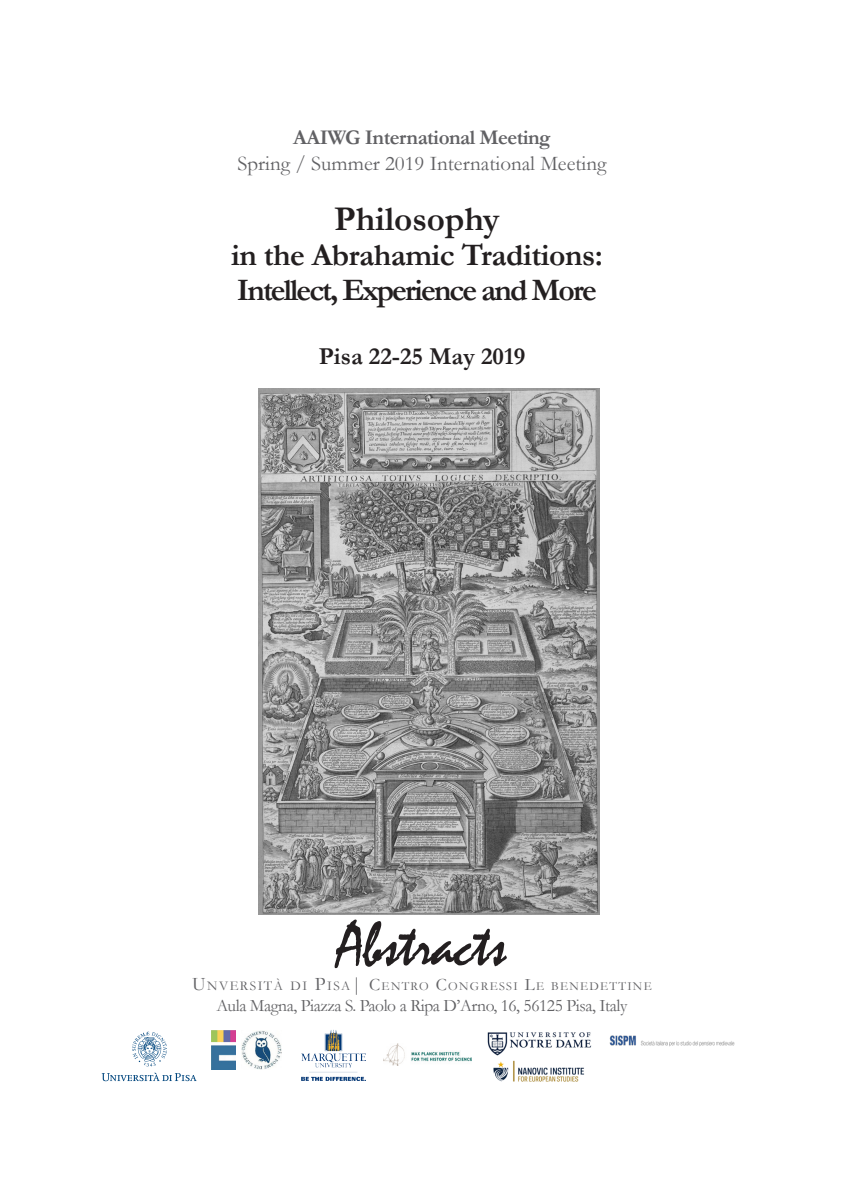
<style>
.page{position:relative;width:844px;height:1191px;background:#fff}
.page>*{position:absolute;margin:0;border:0;box-sizing:border-box;transform-origin:0 0}
.Maiuscoletto{font:63px "Mistral";letter-spacing:-.025em;color:#231f20}
.Maiuscoletto-2{font:700 35px "Garamond";color:#231f20}
.Maiuscoletto-3{font:700 31.5px/35px "Garamond";letter-spacing:-.06em;color:#231f20}
.Maiuscoletto-4{font:700 24.5px "Garamond";color:#231f20}
.Maiuscoletto-5{font:21px/25.2px "Garamond";color:#616164;text-align:center}
.Maiuscoletto-6{font:17.5px "Garamond";letter-spacing:-.025em;color:#616164}
.Maiuscoletto-7{font:12.25px "Garamond";letter-spacing:.105em;color:#616164}
.s1{font-weight:700}
.s2{font-size:19.25px}
.s3{font-size:13.47px}
.s4{font-size:17.5px}
</style>
<div class="page">
<img style="left:258px;top:389px;width:341px;height:525px">
<svg style="left:331px;top:914px;width:180px;height:1px"></svg>
<svg style="left:102px;top:1072px;width:94px;height:9px"></svg>
<svg style="left:132px;top:1031px;width:35px;height:35px"></svg>
<img style="left:301px;top:1029px;width:64px;height:51px">
<img style="left:383px;top:1043px;width:88px;height:22px">
<img style="left:487px;top:1032px;width:105px;height:24px">
<svg style="left:235px;top:1030px;width:1px;height:39px"></svg>
<img style="left:211px;top:1030px;width:24px;height:39px">
<img style="left:241px;top:1031px;width:40px;height:38px">
<img style="left:609px;top:1035px;width:126px;height:12px">
<img style="left:493px;top:1060px;width:91px;height:22px">
<p class="Maiuscoletto-5" style="left:237px;top:125px;width:370px"><span class="s1">AAIWG International Meeting<br></span>Spring / Summer 2019 International Meeting</p>
<p class="Maiuscoletto-2" style="left:334px;top:198px;width:167px">Philosophy</p>
<p class="Maiuscoletto-3" style="left:231px;top:237px;width:373px">in the Abrahamic Traditions:<br>Intellect, Experience and More</p>
<p class="Maiuscoletto-4" style="left:319px;top:342px;width:208px">Pisa 22-25 May 2019</p>
<p class="Maiuscoletto" style="left:337px;top:909px;width:171px">Abstracts</p>
<p class="Maiuscoletto-7" style="left:192px;top:978px;width:461px"><span class="s2">U</span><span class="s3">NVERSITÀ DI</span> <span class="s2">P</span><span class="s3">ISA</span><span class="s2">|</span> <span class="s4">C</span>ENTRO <span class="s4">C</span>ONGRESSI <span class="s4">L</span>E BENEDETTINE</p>
<p class="Maiuscoletto-6" style="left:216px;top:995px;width:412px">Aula Magna, Piazza S. Paolo a Ripa D’Arno, 16, 56125 Pisa, Italy</p>
</div>
